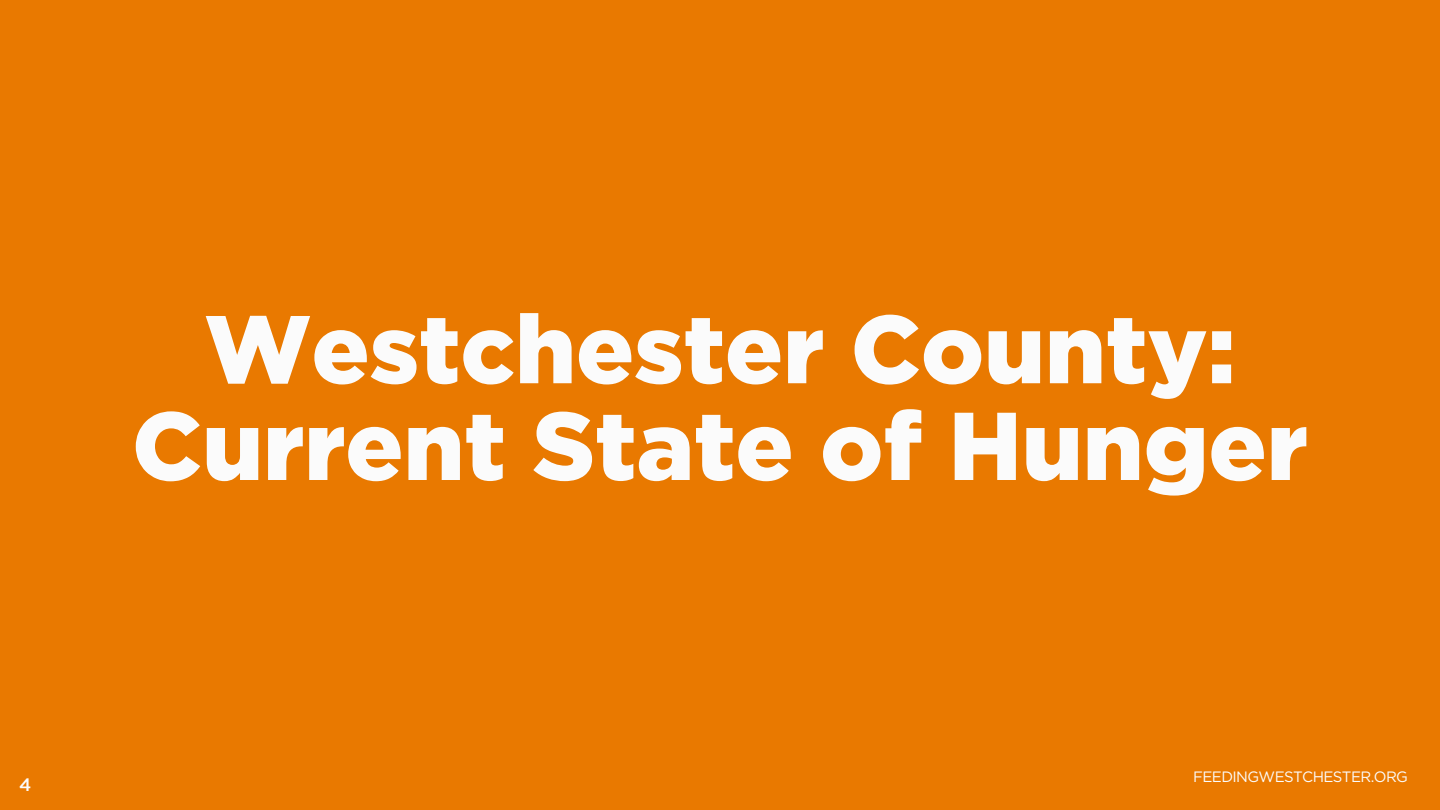
<style>
.page{position:relative;width:1440px;height:810px;background:#e97900}
.page>*{position:absolute;margin:0;border:0;box-sizing:border-box;transform-origin:0 0}
.t1{font:900 96.1px/96.8px "Gotham";color:#fbfbfb;text-align:center}
.t2{font:500 18px "Gotham";color:#fcfcfc}
.t3{font:15px "Gotham";letter-spacing:-.04em;color:#fcfcfc}
</style>
<div class="page">
<p class="t1" style="left:132px;top:307px;width:1177px">Westchester County:<br>Current State of Hunger</p>
<p class="t2" style="left:19px;top:778px;width:14px">4</p>
<p class="t3" style="left:1193px;top:770px;width:216px">FEEDINGWESTCHESTER.ORG</p>
</div>
